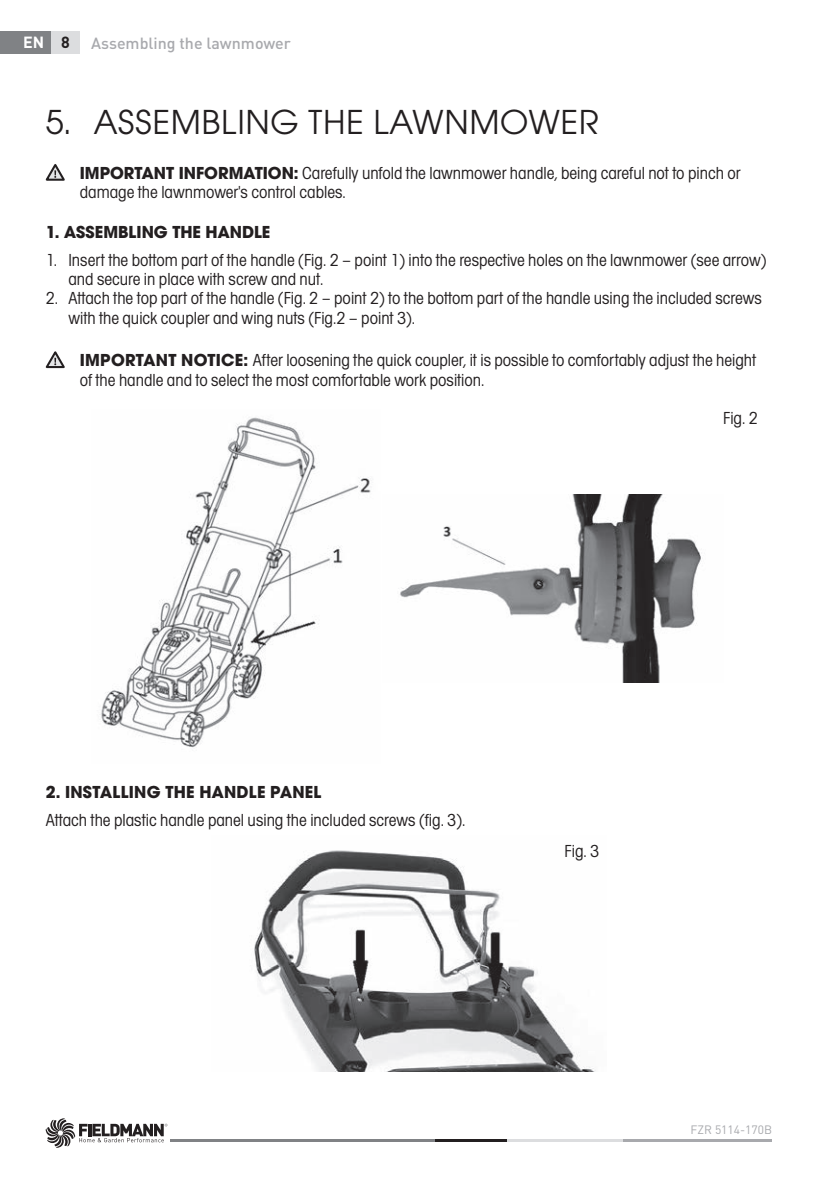
<style>
.page{position:relative;width:840px;height:1188px;background:#fff}
.page>*{position:absolute;margin:0;border:0;box-sizing:border-box;transform-origin:0 0}
.t1{font:36px "Avant Gar Got Itc TOT Boo";letter-spacing:.015em;color:#231f20}
.t2{font:18px/19.4px "Avant Gar Got Itc TOT Boo Con";color:#231f20}
.t3{font:700 18px "Avant Gar Got Itc TOT";letter-spacing:.005em;color:#231f20}
.t4{font:500 16px "DIN Pro";color:#a8a9ad}
.t5{font:700 16px "DIN Pro";color:#fff}
.t6{font:12px "DIN Pro";color:#a8a9ad}
.s1{color:#231f20}
.s2{font-family:"Avant Gar Got Itc TOT";font-weight:700}
</style>
<div class="page">
<hr style="left:621px;top:1139px;width:150px;height:3px;background:#a8a9ad">
<hr style="left:506px;top:1139px;width:116px;height:3px;background:#dcdddf">
<hr style="left:170px;top:1139px;width:265px;height:3px;background:#808285">
<hr style="left:435px;top:1139px;width:71px;height:3px;background:#231f20">
<svg style="left:46px;top:1118px;width:121px;height:30px"></svg>
<div style="left:0;top:31px;width:51px;height:22px;background:#808285"></div>
<div style="left:51px;top:31px;width:29px;height:22px;background:#dcdddf"></div>
<svg style="left:46px;top:164px;width:19px;height:17px"></svg>
<svg style="left:46px;top:351px;width:19px;height:17px"></svg>
<img style="left:100px;top:417px;width:271px;height:331px">
<img style="left:400px;top:495px;width:301px;height:187px">
<img style="left:254px;top:850px;width:342px;height:221px">
<p class="t5" style="left:23px;top:32px;width:48px">EN <span class="s1">8</span></p>
<p class="t4" style="left:91px;top:32px;width:201px">Assembling the lawnmower</p>
<h1 class="t1" style="left:46px;top:101px;width:554px">5. ASSEMBLING THE LAWNMOWER</h1>
<p class="t2" style="left:80px;top:163px;width:662px"><span class="s2">IMPORTANT INFORMATION:</span> Carefully unfold the lawnmower handle, being careful not to pinch or damage the lawnmower's control cables.</p>
<p class="t3" style="left:46px;top:220px;width:226px">1. ASSEMBLING THE HANDLE</p>
<p class="t2" style="left:68px;top:250px;width:699px;text-indent:-23px">1. Insert the bottom part of the handle (Fig. 2 – point 1) into the respective holes on the lawnmower (see arrow) and secure in place with screw and nut.</p>
<p class="t2" style="left:68px;top:289px;width:694px;text-indent:-23px">2. Attach the top part of the handle (Fig. 2 – point 2) to the bottom part of the handle using the included screws with the quick coupler and wing nuts (Fig.2 – point 3).</p>
<p class="t2" style="left:80px;top:351px;width:677px"><span class="s2">IMPORTANT NOTICE:</span> After loosening the quick coupler, it is possible to comfortably adjust the height of the handle and to select the most comfortable work position.</p>
<p class="t2" style="left:722px;top:409px;width:36px">Fig. 2</p>
<p class="t3" style="left:46px;top:780px;width:277px">2. INSTALLING THE HANDLE PANEL</p>
<p class="t2" style="left:46px;top:810px;width:421px">Attach the plastic handle panel using the included screws (fig. 3).</p>
<p class="t2" style="left:564px;top:841px;width:36px">Fig. 3</p>
<p class="t6" style="left:690px;top:1120px;width:83px">FZR 5114-170B</p>
</div>
